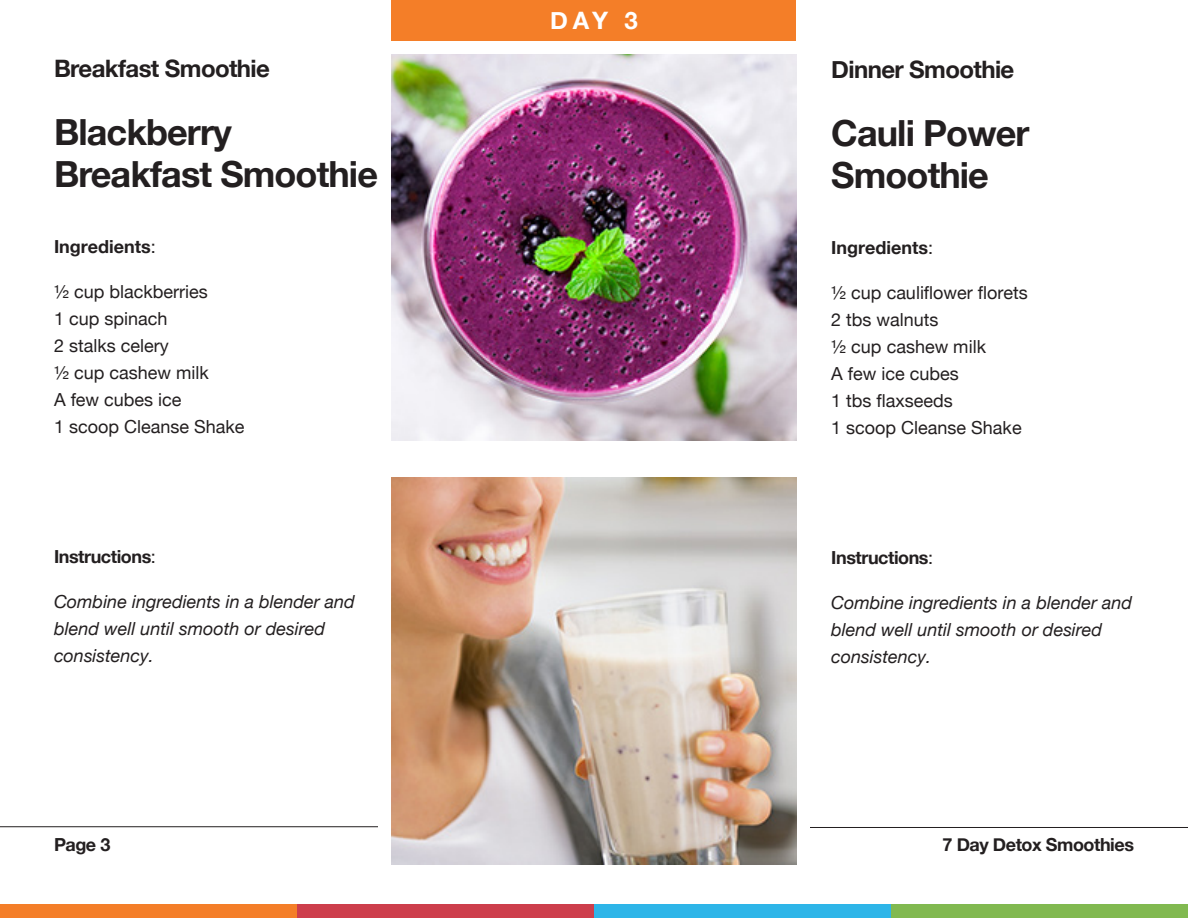
<style>
.page{position:relative;width:1188px;height:918px;background:#fff}
.page>*{position:absolute;margin:0;border:0;box-sizing:border-box;transform-origin:0 0}
.t1{font:700 36px/42px "Helvetica Neue";letter-spacing:-.025em;color:#231f20}
.t2{font:700 24px "Helvetica Neue";letter-spacing:-.025em;color:#231f20}
.t3{font:700 24px "Helvetica Neue";color:#fff}
.Recipe{font:18px "Helvetica Neue";color:#231f20}
.Instructions{font:italic 18px/27px "Helvetica Neue";color:#231f20}
.Recipe-2{font:700 18px "Helvetica Neue";letter-spacing:-.025em;color:#231f20}
.Recipe-3{font:700 18px "Helvetica Neue";color:#231f20}
.s1{font-weight:400}
</style>
<div class="page">
<img style="left:392px;top:54px;width:404px;height:387px">
<img style="left:392px;top:477px;width:404px;height:387px">
<hr style="left:0;top:826px;width:378px;height:1px;background:#231f20">
<hr style="left:810px;top:827px;width:378px;height:1px;background:#231f20">
<div style="left:0;top:904px;width:297px;height:14px;background:#f47e28"></div>
<div style="left:297px;top:904px;width:297px;height:14px;background:#cd3e4c"></div>
<div style="left:594px;top:904px;width:297px;height:14px;background:#2eb5e8"></div>
<div style="left:891px;top:904px;width:297px;height:14px;background:#81b950"></div>
<div style="left:392px;top:0;width:404px;height:40px;background:#f47e28"></div>
<p class="t2" style="left:54px;top:54px;width:218px">Breakfast Smoothie</p>
<p class="t1" style="left:54px;top:111px;width:326px">Blackberry<br>Breakfast Smoothie</p>
<p class="Recipe-3" style="left:54px;top:235px;width:103px">Ingredients<span class="s1">:</span></p>
<p class="Recipe" style="left:54px;top:279px;width:155px">½ cup blackberries</p>
<p class="Recipe" style="left:54px;top:306px;width:115px">1 cup spinach</p>
<p class="Recipe" style="left:54px;top:333px;width:116px">2 stalks celery</p>
<p class="Recipe" style="left:54px;top:360px;width:156px">½ cup cashew milk</p>
<p class="Recipe" style="left:54px;top:387px;width:129px">A few cubes ice</p>
<p class="Recipe" style="left:54px;top:414px;width:192px">1 scoop Cleanse Shake</p>
<p class="Recipe-2" style="left:54px;top:545px;width:103px">Instructions<span class="s1">:</span></p>
<p class="Instructions" style="left:54px;top:588px;width:302px">Combine ingredients in a blender and blend well until smooth or desired consistency.</p>
<p class="t3" style="left:550px;top:5px;width:89px">DAY 3</p>
<p class="t2" style="left:831px;top:55px;width:185px">Dinner Smoothie</p>
<p class="t1" style="left:831px;top:112px;width:200px">Cauli Power<br>Smoothie</p>
<p class="Recipe-3" style="left:831px;top:237px;width:103px">Ingredients<span class="s1">:</span></p>
<p class="Recipe" style="left:831px;top:280px;width:198px">½ cup cauliflower florets</p>
<p class="Recipe" style="left:831px;top:307px;width:109px">2 tbs walnuts</p>
<p class="Recipe" style="left:831px;top:334px;width:156px">½ cup cashew milk</p>
<p class="Recipe" style="left:831px;top:361px;width:129px">A few ice cubes</p>
<p class="Recipe" style="left:831px;top:388px;width:123px">1 tbs flaxseeds</p>
<p class="Recipe" style="left:831px;top:415px;width:192px">1 scoop Cleanse Shake</p>
<p class="Recipe-2" style="left:831px;top:546px;width:103px">Instructions<span class="s1">:</span></p>
<p class="Instructions" style="left:831px;top:589px;width:302px">Combine ingredients in a blender and blend well until smooth or desired consistency.</p>
<p class="Recipe-2" style="left:54px;top:834px;width:58px">Page 3</p>
<p class="Recipe-2" style="left:943px;top:834px;width:193px">7 Day Detox Smoothies</p>
</div>
